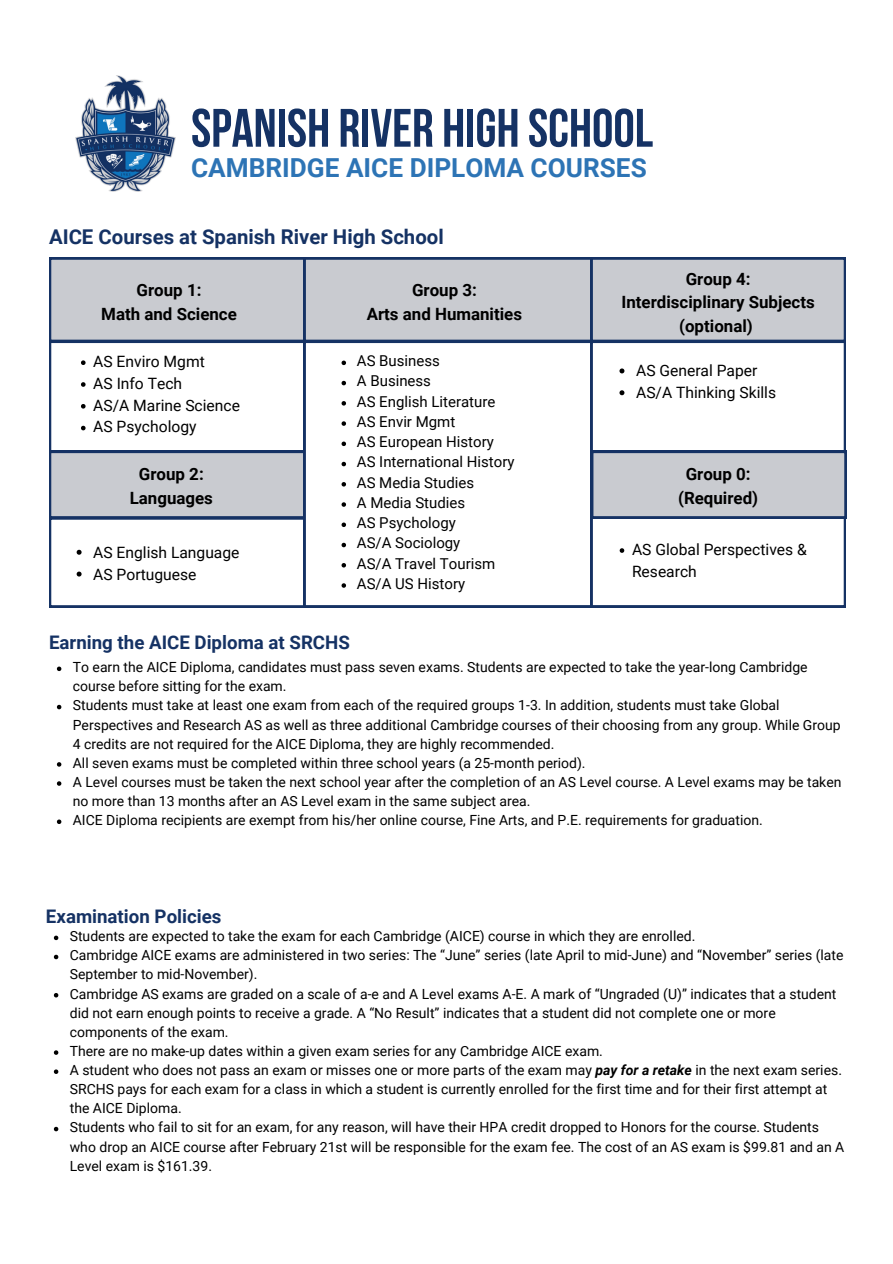
<style>
.page{position:relative;width:893px;height:1264px;background:#fff}
.page>*{position:absolute;margin:0;border:0;box-sizing:border-box;transform-origin:0 0}
.t1{font:54px "Bebas Neue Cyrillic";color:#153264}
.t2{font:700 26.25px "Roboto";color:#2d74b5}
.t3{font:700 20.4px "Roboto";color:#153264}
.t4{font:700 18.75px "Roboto";color:#153264}
.t5{font:700 16.95px/23.5px "Roboto";color:#000;text-align:center}
.t6{font:15.6px/21.8px "Roboto";color:#000}
.t7{font:15px "Roboto";color:#000}
.t8{font:13.95px/19px "Roboto";color:#000}
.s1{font-weight:700;font-style:italic}
</style>
<div class="page">
<svg style="left:49px;top:257px;width:797px;height:350px"></svg>
<svg style="left:57px;top:666px;width:4px;height:5px"></svg>
<svg style="left:57px;top:704px;width:4px;height:5px"></svg>
<svg style="left:57px;top:762px;width:4px;height:4px"></svg>
<svg style="left:57px;top:781px;width:4px;height:4px"></svg>
<svg style="left:57px;top:819px;width:4px;height:5px"></svg>
<svg style="left:54px;top:935px;width:4px;height:5px"></svg>
<svg style="left:54px;top:954px;width:4px;height:5px"></svg>
<svg style="left:54px;top:993px;width:4px;height:4px"></svg>
<svg style="left:54px;top:1050px;width:4px;height:4px"></svg>
<svg style="left:54px;top:1069px;width:4px;height:4px"></svg>
<svg style="left:54px;top:1126px;width:4px;height:5px"></svg>
<img style="left:76px;top:76px;width:100px;height:116px">
<p class="t1" style="left:191px;top:106px;width:463px">SPANISH RIVER HIGH SCHOOL</p>
<p class="t2" style="left:191px;top:153px;width:457px">CAMBRIDGE AICE DIPLOMA COURSES</p>
<p class="t3" style="left:49px;top:225px;width:396px">AICE Courses at Spanish River High School</p>
<p class="t5" style="left:137px;top:279px;width:66px">Group 1:</p>
<p class="t5" style="left:101px;top:302px;width:137px">Math and Science</p>
<p class="t6" style="left:93px;top:351px;width:113px">AS Enviro Mgmt</p>
<p class="t6" style="left:93px;top:373px;width:90px">AS Info Tech</p>
<p class="t6" style="left:93px;top:394px;width:148px">AS/A Marine Science</p>
<p class="t6" style="left:93px;top:416px;width:105px">AS Psychology</p>
<p class="t5" style="left:139px;top:462px;width:66px">Group 2:</p>
<p class="t5" style="left:130px;top:486px;width:85px">Languages</p>
<p class="t6" style="left:93px;top:541px;width:148px">AS English Language</p>
<p class="t6" style="left:93px;top:563px;width:105px">AS Portuguese</p>
<p class="t5" style="left:412px;top:278px;width:66px">Group 3:</p>
<p class="t5" style="left:367px;top:302px;width:157px">Arts and Humanities</p>
<p class="t7" style="left:357px;top:352px;width:84px">AS Business</p>
<p class="t7" style="left:357px;top:372px;width:76px">A Business</p>
<p class="t7" style="left:357px;top:393px;width:140px">AS English Literature</p>
<p class="t7" style="left:357px;top:413px;width:100px">AS Envir Mgmt</p>
<p class="t7" style="left:357px;top:433px;width:138px">AS European History</p>
<p class="t7" style="left:357px;top:453px;width:159px">AS International History</p>
<p class="t7" style="left:357px;top:474px;width:119px">AS Media Studies</p>
<p class="t7" style="left:357px;top:494px;width:110px">A Media Studies</p>
<p class="t7" style="left:357px;top:514px;width:100px">AS Psychology</p>
<p class="t7" style="left:357px;top:534px;width:105px">AS/A Sociology</p>
<p class="t7" style="left:357px;top:554px;width:140px">AS/A Travel Tourism</p>
<p class="t7" style="left:357px;top:575px;width:110px">AS/A US History</p>
<p class="t5" style="left:685px;top:267px;width:66px">Group 4:</p>
<p class="t5" style="left:621px;top:290px;width:195px">Interdisciplinary Subjects (optional)</p>
<p class="t6" style="left:636px;top:360px;width:123px">AS General Paper</p>
<p class="t6" style="left:636px;top:382px;width:141px">AS/A Thinking Skills</p>
<p class="t5" style="left:685px;top:462px;width:66px">Group 0:</p>
<p class="t5" style="left:678px;top:486px;width:82px">(Required)</p>
<p class="t6" style="left:632px;top:538px;width:176px">AS Global Perspectives &amp;<br>Research</p>
<p class="t4" style="left:49px;top:631px;width:302px">Earning the AICE Diploma at SRCHS</p>
<p class="t8" style="left:73px;top:658px;width:736px">To earn the AICE Diploma, candidates must pass seven exams. Students are expected to take the year-long Cambridge course before sitting for the exam.</p>
<p class="t8" style="left:73px;top:696px;width:769px">Students must take at least one exam from each of the required groups 1-3. In addition, students must take Global<br>Perspectives and Research AS as well as three additional Cambridge courses of their choosing from any group. While Group<br>4 credits are not required for the AICE Diploma, they are highly recommended.</p>
<p class="t8" style="left:73px;top:753px;width:514px">All seven exams must be completed within three school years (a 25-month period).</p>
<p class="t8" style="left:73px;top:772px;width:770px">A Level courses must be taken the next school year after the completion of an AS Level course. A Level exams may be taken no more than 13 months after an AS Level exam in the same subject area.</p>
<p class="t8" style="left:73px;top:810px;width:691px">AICE Diploma recipients are exempt from his/her online course, Fine Arts, and P.E. requirements for graduation.</p>
<p class="t4" style="left:46px;top:905px;width:177px">Examination Policies</p>
<p class="t8" style="left:70px;top:927px;width:627px">Students are expected to take the exam for each Cambridge (AICE) course in which they are enrolled.</p>
<p class="t8" style="left:70px;top:946px;width:775px">Cambridge AICE exams are administered in two series: The “June” series (late April to mid-June) and “November” series (late<br>September to mid-November).</p>
<p class="t8" style="left:70px;top:984px;width:768px">Cambridge AS exams are graded on a scale of a-e and A Level exams A-E. A mark of “Ungraded (U)” indicates that a student did not earn enough points to receive a grade. A “No Result” indicates that a student did not complete one or more components of the exam.</p>
<p class="t8" style="left:70px;top:1041px;width:534px">There are no make-up dates within a given exam series for any Cambridge AICE exam.</p>
<p class="t8" style="left:70px;top:1060px;width:773px">A student who does not pass an exam or misses one or more parts of the exam may <span class="s1">pay for a retake</span> in the next exam series.<br>SRCHS pays for each exam for a class in which a student is currently enrolled for the first time and for their first attempt at the AICE Diploma.</p>
<p class="t8" style="left:70px;top:1118px;width:776px">Students who fail to sit for an exam, for any reason, will have their HPA credit dropped to Honors for the course. Students who drop an AICE course after February 21st will be responsible for the exam fee. The cost of an AS exam is $99.81 and an A<br>Level exam is $161.39.</p>
</div>
